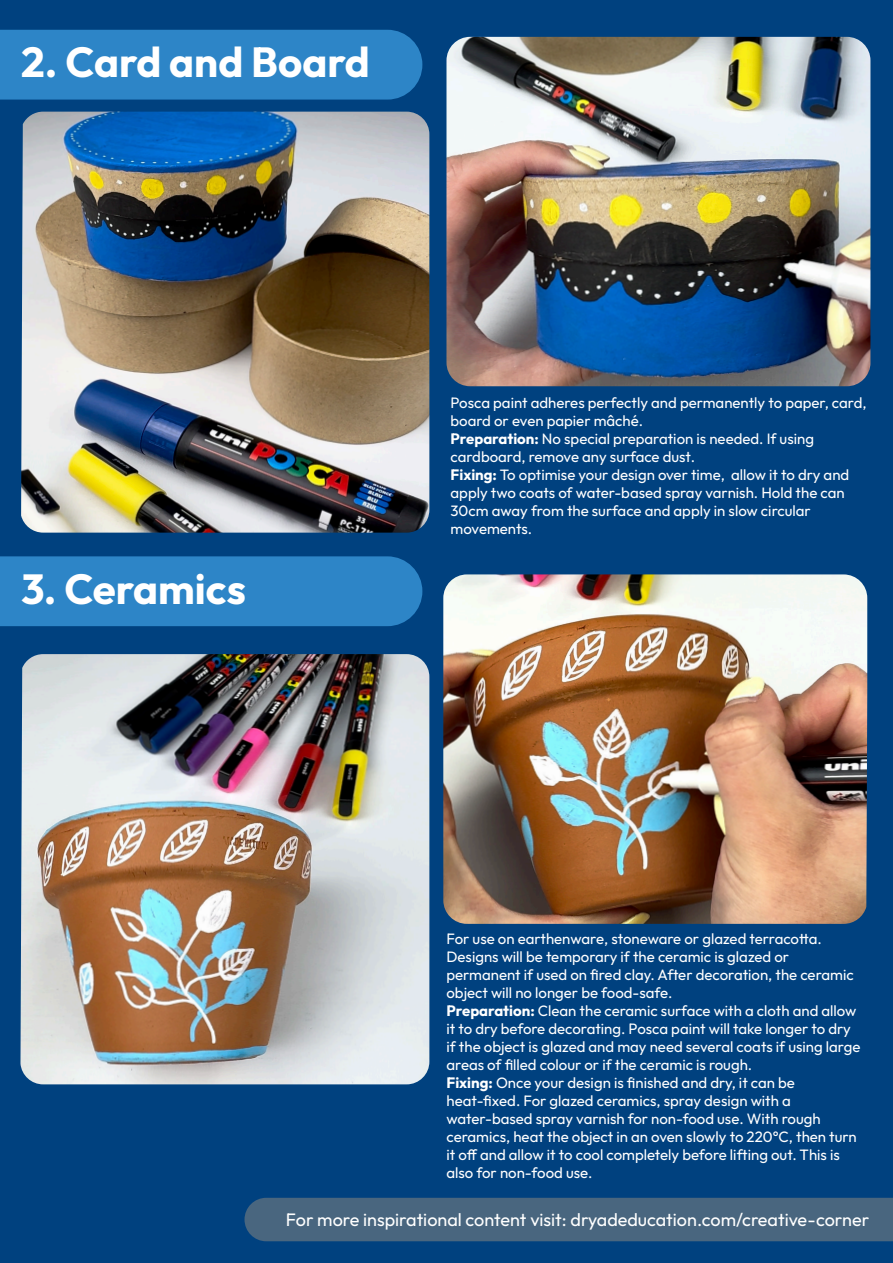
<style>
.page{position:relative;width:893px;height:1263px;background:#00417f}
.page>*{position:absolute;margin:0;border:0;box-sizing:border-box;transform-origin:0 0}
.t1{font:700 42px "Outfit";color:#fff}
.t2{font:18px "Outfit";color:#fff}
.t3{font:15px/18px "Outfit";color:#fff}
.s1{font-weight:700}
</style>
<div class="page">
<div style="left:0;top:30px;width:422px;height:70px;background:#2d85c7"></div>
<img style="left:446px;top:37px;width:424px;height:349px">
<div style="left:0;top:556px;width:422px;height:70px;background:#2d85c7"></div>
<div style="left:244px;top:1198px;width:649px;height:43px;background:#49667f"></div>
<img style="left:443px;top:574px;width:424px;height:350px">
<img style="left:21px;top:112px;width:408px;height:421px">
<img style="left:20px;top:654px;width:409px;height:430px">
<p class="t1" style="left:21px;top:35px;width:350px">2. Card and Board</p>
<p class="t1" style="left:21px;top:561px;width:226px">3. Ceramics</p>
<p class="t3" style="left:451px;top:394px;width:417px">Posca paint adheres perfectly and permanently to paper, card, board or even papier mâché.<br><span class="s1">Preparation:</span> No special preparation is needed. If using cardboard, remove any surface dust.<br><span class="s1">Fixing:</span> To optimise your design over time, allow it to dry and apply two coats of water-based spray varnish. Hold the can 30cm away from the surface and apply in slow circular</p>
<p class="t3" style="left:451px;top:520px;width:83px">movements.</p>
<p class="t3" style="left:446px;top:930px;width:415px">For use on earthenware, stoneware or glazed terracotta.<br>Designs will be temporary if the ceramic is glazed or permanent if used on fired clay. After decoration, the ceramic object will no longer be food-safe.<br><span class="s1">Preparation:</span> Clean the ceramic surface with a cloth and allow it to dry before decorating. Posca paint will take longer to dry if the object is glazed and may need several coats if using large areas of filled colour or if the ceramic is rough.<br><span class="s1">Fixing:</span> Once your design is finished and dry, it can be</p>
<p class="t3" style="left:446px;top:1092px;width:346px">heat-fixed. For glazed ceramics, spray design with a</p>
<p class="t3" style="left:446px;top:1110px;width:376px">water-based spray varnish for non-food use. With rough</p>
<p class="t3" style="left:446px;top:1128px;width:412px">ceramics, heat the object in an oven slowly to 220°C, then turn it off and allow it to cool completely before lifting out. This is also for non-food use.</p>
<p class="t2" style="left:286px;top:1208px;width:585px">For more inspirational content visit: dryadeducation.com/creative-corner</p>
</div>
